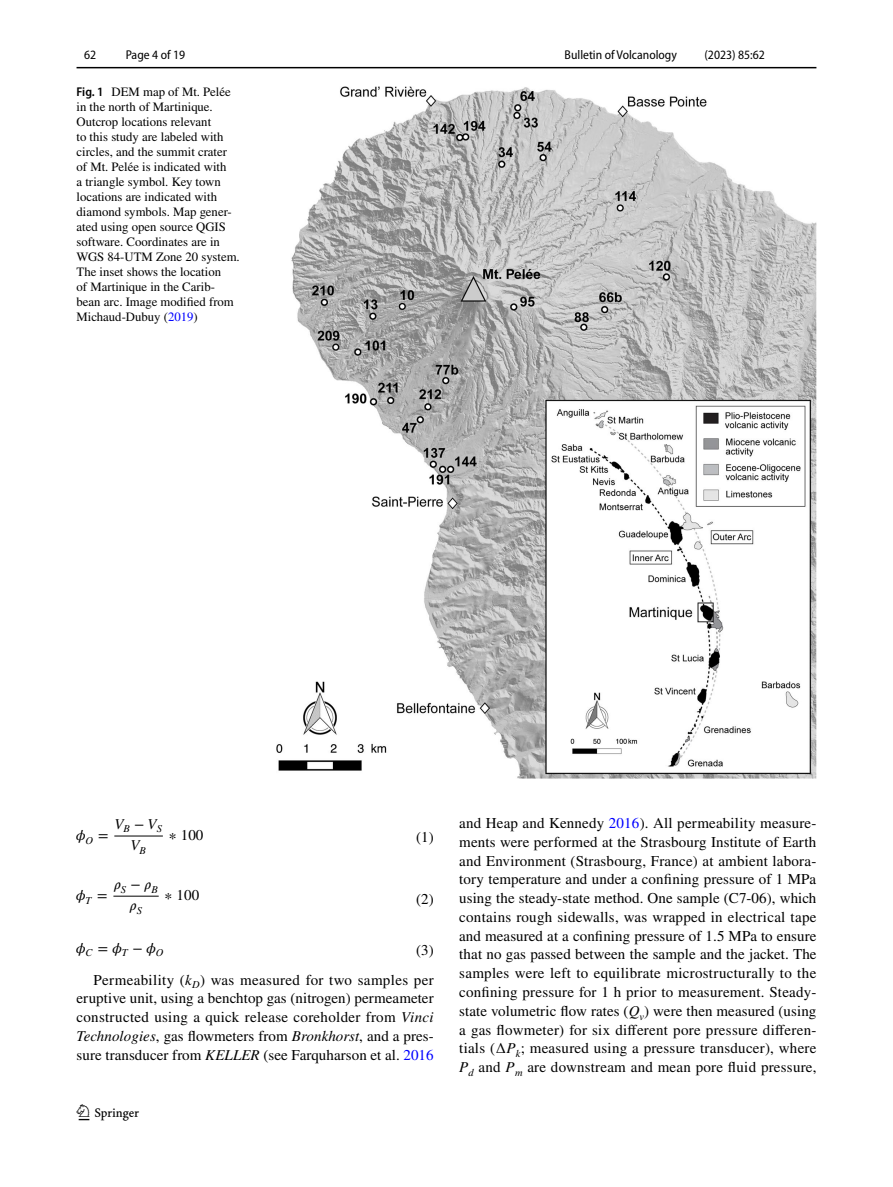
<style>
.page{position:relative;width:893px;height:1187px;background:#fff}
.page>*{position:absolute;margin:0;border:0;box-sizing:border-box;transform-origin:0 0}
.t1{font:22.5px "Springnew Regular 2";color:#000}
.t2{font:15px/18.8px "STIX";letter-spacing:.005em;color:#000;text-align:justify}
.t3{font:15px/21.6px "STIX Math Italic 3";color:#000;text-align:center}
.t4{font:italic 15px "STIX Math";color:#000}
.t5{font:15px/21.6px "STIX General Italic 2";color:#000;text-align:center}
.t6{font:15px "STIX General Regular 2";color:#000}
.t7{font:15px "STIX General";color:#000}
.t8{font:15px "STIX Math Italic 2";color:#000}
.t9{font:12.75px/15px "STIX";color:#000}
.t10{font:semi-condensed 12.75px "Myriad Pro";color:#000}
.s1{font-family:"Myriad Pro";font-weight:600;font-stretch:semi-condensed}
.s2{color:#00f}
.s3{font-family:"STIX Math Regular 2"}
.s4{font-family:"STIX Math Regular 3"}
.s5{font-style:normal}
.s6{font-style:italic}
</style>
<div class="page">
<hr style="left:77px;top:67px;width:739px;height:1px;background:#000">
<hr style="left:114px;top:835px;width:49px;height:1px;background:#000">
<hr style="left:113px;top:895px;width:46px;height:1px;background:#000">
<img style="left:276px;top:87px;width:540px;height:691px">
<p class="t10" style="left:84px;top:48px;width:14px">62</p>
<p class="t10" style="left:126px;top:48px;width:61px">Page 4 of 19</p>
<p class="t9" style="left:77px;top:85px;width:165px"><span class="s1">Fig. 1</span> DEM map of Mt. Pelée in the north of Martinique.<br>Outcrop locations relevant<br>to this study are labeled with circles, and the summit crater of Mt. Pelée is indicated with<br>a triangle symbol. Key town locations are indicated with diamond symbols. Map gener&shy;ated using open source QGIS software. Coordinates are in<br>WGS 84-UTM Zone 20 system.<br>The inset shows the location<br>of Martinique in the Carib&shy;bean arc. Image modified from<br>Michaud-Dubuy (<span class="s2">2019</span>)</p>
<p class="t10" style="left:565px;top:48px;width:114px">Bulletin of Volcanology</p>
<p class="t10" style="left:704px;top:48px;width:62px">(2023) 85:62</p>
<p class="t5" style="left:114px;top:814px;width:49px">V<sub>B</sub> <span class="s3">−</span> V<sub>S<br></sub>V<sub>B</sub></p>
<p class="t6" style="left:169px;top:829px;width:36px"><span class="s3">∗</span> 100</p>
<p class="t8" style="left:76px;top:829px;width:34px">𝜙<sub>O</sub> <span class="s3">=</span></p>
<p class="t2" style="left:416px;top:828px;width:19px">(1)</p>
<p class="t3" style="left:113px;top:874px;width:46px">𝜌<sub>S</sub> <span class="s4">−</span> 𝜌<sub>B </sub>𝜌<sub>S</sub></p>
<p class="t7" style="left:165px;top:889px;width:36px"><span class="s4">∗</span> 100</p>
<p class="t4" style="left:76px;top:942px;width:89px">𝜙<sub>C</sub> <span class="s5">=</span>𝜙<sub>T</sub> <span class="s5">−</span>𝜙<sub>O</sub></p>
<p class="t2" style="left:416px;top:941px;width:19px">(3)</p>
<p class="t3" style="left:76px;top:885px;width:33px">𝜙<sub>T</sub> <span class="s4">=</span></p>
<p class="t2" style="left:416px;top:890px;width:19px">(2)</p>
<p class="t2" style="left:77px;top:971px;width:359px;text-indent:17px">Permeability (<span class="s6">k</span><sub>D</sub>) was measured for two samples per eruptive unit, using a benchtop gas (nitrogen) permeameter constructed using a quick release coreholder from <span class="s6">Vinci Technologies</span>, gas flowmeters from <span class="s6">Bronkhorst</span>, and a pres&shy;sure transducer from <span class="s6">KELLER</span> (see Farquharson et al. <span class="s2">2016</span></p>
<h1 class="t1" style="left:79px;top:1104px;width:62px">1 3</h1>
<p class="t2" style="left:459px;top:814px;width:359px">and Heap and Kennedy <span class="s2">2016</span>). All permeability measure&shy;ments were performed at the Strasbourg Institute of Earth and Environment (Strasbourg, France) at ambient labora&shy;tory temperature and under a confining pressure of 1 MPa using the steady-state method. One sample (C7-06), which contains rough sidewalls, was wrapped in electrical tape and measured at a confining pressure of 1.5 MPa to ensure that no gas passed between the sample and the jacket. The samples were left to equilibrate microstructurally to the confining pressure for 1 h prior to measurement. Steady&shy;state volumetric flow rates (<span class="s6">Q</span><sub>v</sub>) were then measured (using a gas flowmeter) for six different pore pressure differen&shy;tials (∆<span class="s6">P</span><sub>k</sub>; measured using a pressure transducer), where <span class="s6">P</span><sub>d</sub> and <span class="s6">P</span><sub>m</sub> are downstream and mean pore fluid pressure,</p>
</div>
